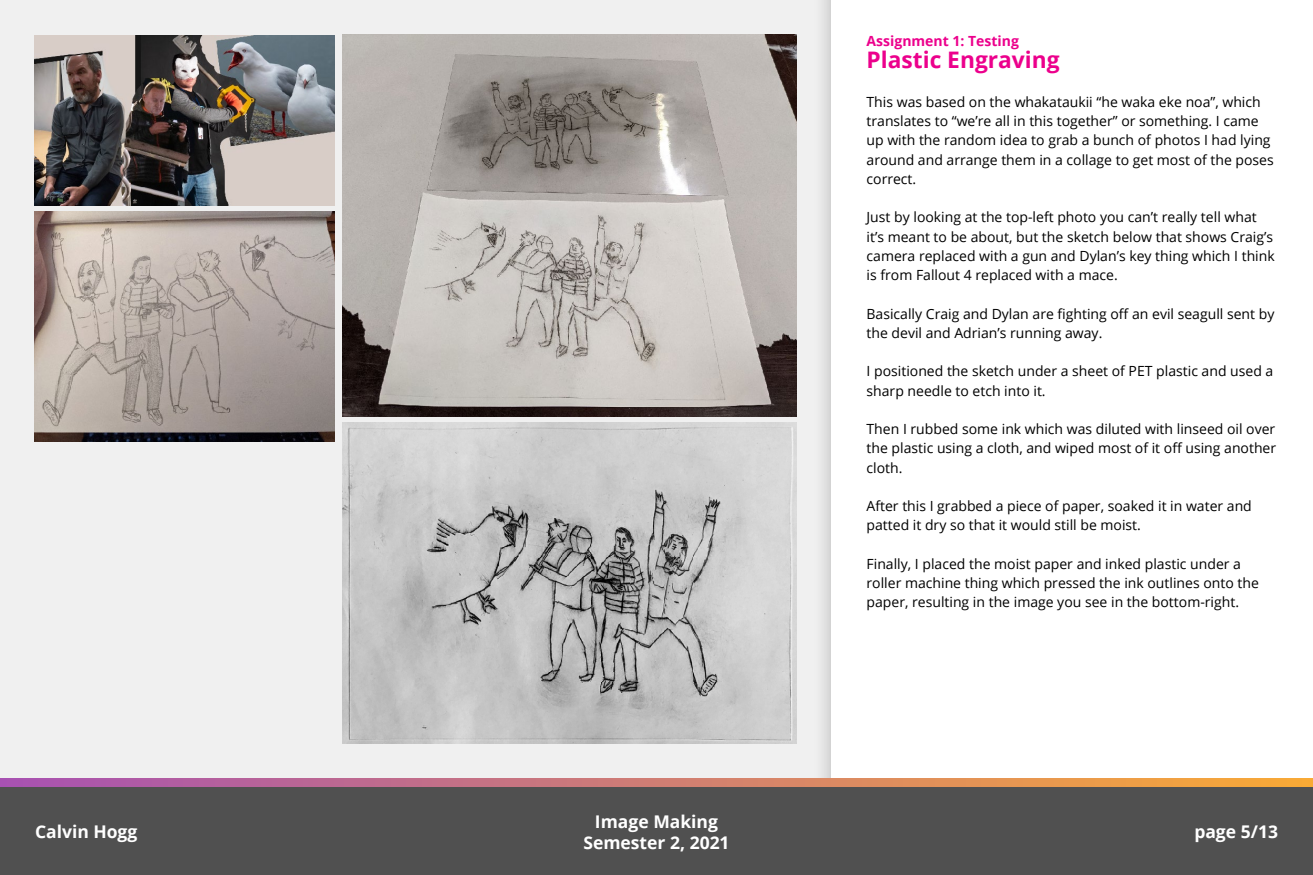
<style>
.page{position:relative;width:1313px;height:875px;background:#fff}
.page>*{position:absolute;margin:0;border:0;box-sizing:border-box;transform-origin:0 0}
.t1{font:700 22.75px "Open Sans";color:#ec008c}
.t2{font:700 17.5px/21px "Open Sans";color:#fff;text-align:center}
.Custom_style{font:14px/19.2px "Open Sans";color:#000}
.t3{font:700 14px "Open Sans";color:#ec008c}
</style>
<div class="page">
<div style="left:0;top:0;width:812px;height:779px;background:#f0f0f0"></div>
<div style="left:812px;top:0;width:500px;height:875px;background:#e5e5e5"></div>
<div style="left:831px;top:0;width:481px;height:875px;background:#fff"></div>
<svg style="left:0;top:779px;width:1312px;height:9px"></svg>
<div style="left:0;top:788px;width:1312px;height:87px;background:#505050"></div>
<img style="left:342px;top:35px;width:454px;height:382px">
<img style="left:342px;top:422px;width:454px;height:322px">
<img style="left:35px;top:35px;width:299px;height:171px">
<img style="left:35px;top:211px;width:299px;height:230px">
<p class="t3" style="left:866px;top:31px;width:154px">Assignment 1: Testing</p>
<p class="t1" style="left:866px;top:44px;width:194px">Plastic Engraving</p>
<p class="Custom_style" style="left:866px;top:92px;width:409px">This was based on the whakataukii “he waka eke noa”, which translates to “we’re all in this together” or something. I came up with the random idea to grab a bunch of photos I had lying around and arrange them in a collage to get most of the poses correct.</p>
<p class="Custom_style" style="left:866px;top:207px;width:410px">Just by looking at the top-left photo you can’t really tell what it’s meant to be about, but the sketch below that shows Craig’s camera replaced with a gun and Dylan’s key thing which I think is from Fallout 4 replaced with a mace.</p>
<p class="Custom_style" style="left:866px;top:304px;width:409px">Basically Craig and Dylan are fighting off an evil seagull sent by the devil and Adrian’s running away.</p>
<p class="Custom_style" style="left:866px;top:361px;width:408px">I positioned the sketch under a sheet of PET plastic and used a sharp needle to etch into it.</p>
<p class="Custom_style" style="left:866px;top:419px;width:411px;text-align:justify">Then I rubbed some ink which was diluted with linseed oil over the plastic using a cloth, and wiped most of it off using another cloth.</p>
<p class="Custom_style" style="left:866px;top:496px;width:387px">After this I grabbed a piece of paper, soaked it in water and patted it dry so that it would still be moist.</p>
<p class="Custom_style" style="left:866px;top:554px;width:394px">Finally, I placed the moist paper and inked plastic under a roller machine thing which pressed the ink outlines onto the paper, resulting in the image you see in the bottom-right.</p>
<p class="t2" style="left:583px;top:810px;width:148px">Image Making<br>Semester 2, 2021</p>
<p class="t2" style="left:35px;top:821px;width:104px">Calvin Hogg</p>
<p class="t2" style="left:1194px;top:821px;width:85px">page 5/13</p>
</div>
